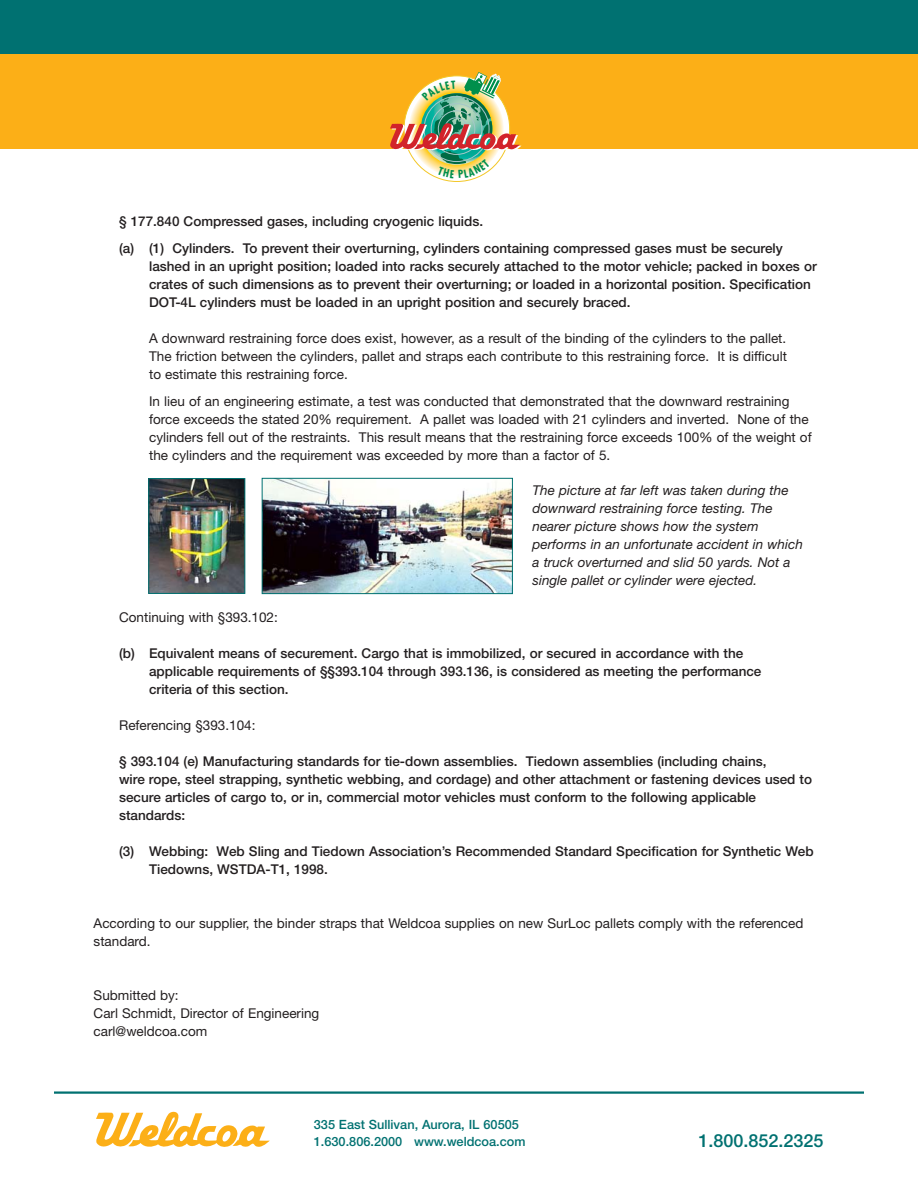
<style>
.page{position:relative;width:918px;height:1188px;background:#fff}
.page>*{position:absolute;margin:0;border:0;box-sizing:border-box;transform-origin:0 0}
.t1{font:500 18px "Helvetica Neue";color:#007171}
.t2{font:500 13.5px/18px "Helvetica Neue";color:#231f20}
.t3{font:13.5px/18px "Helvetica Neue";color:#231f20}
.t4{font:italic 13.5px/18px "Helvetica Neue";color:#231f20}
.t5{font:500 12.75px/16.5px "Helvetica Neue";color:#007171}
</style>
<div class="page">
<div style="left:0;top:0;width:918px;height:148px;background:#007171"></div>
<div style="left:0;top:54px;width:918px;height:94px;background:#fcaf17"></div>
<svg style="left:96px;top:1112px;width:174px;height:35px"></svg>
<hr style="left:54px;top:1091px;width:810px;height:3px;background:#007171">
<img style="left:150px;top:480px;width:93px;height:112px">
<div style="left:148px;top:478px;width:97px;height:116px;border:1px solid #007171"></div>
<img style="left:264px;top:480px;width:247px;height:112px">
<div style="left:262px;top:478px;width:251px;height:116px;border:1px solid #007171"></div>
<img style="left:390px;top:72px;width:131px;height:106px">
<p class="t2" style="left:119px;top:209px;width:665px;line-height:27px">§ 177.840 Compressed gases, including cryogenic liquids.<br>(a) (1) Cylinders. To prevent their overturning, cylinders containing compressed gases must be securely</p>
<p class="t2" style="left:149px;top:258px;width:669px">lashed in an upright position; loaded into racks securely attached to the motor vehicle; packed in boxes or crates of such dimensions as to prevent their overturning; or loaded in a horizontal position. Specification<br>DOT-4L cylinders must be loaded in an upright position and securely braced.</p>
<p class="t3" style="left:149px;top:330px;width:639px;text-align:justify">A downward restraining force does exist, however, as a result of the binding of the cylinders to the pallet.<br>The friction between the cylinders, pallet and straps each contribute to this restraining force. It is difficult to estimate this restraining force.</p>
<p class="t3" style="left:149px;top:393px;width:664px">In lieu of an engineering estimate, a test was conducted that demonstrated that the downward restraining force exceeds the stated 20% requirement. A pallet was loaded with 21 cylinders and inverted. None of the cylinders fell out of the restraints. This result means that the restraining force exceeds 100% of the weight of the cylinders and the requirement was exceeded by more than a factor of 5.</p>
<p class="t4" style="left:533px;top:483px;width:272px">The picture at far left was taken during the downward restraining force testing. The nearer picture shows how the system performs in an unfortunate accident in which a truck overturned and slid 50 yards. Not a single pallet or cylinder were ejected.</p>
<p class="t3" style="left:119px;top:609px;width:160px">Continuing with §393.102:</p>
<p class="t2" style="left:149px;top:645px;width:614px;text-indent:-30px">(b) Equivalent means of securement. Cargo that is immobilized, or secured in accordance with the applicable requirements of §§393.104 through 393.136, is considered as meeting the performance criteria of this section.</p>
<p class="t3" style="left:119px;top:717px;width:138px">Referencing §393.104:</p>
<p class="t2" style="left:119px;top:753px;width:695px">§ 393.104 (e) Manufacturing standards for tie-down assemblies. Tiedown assemblies (including chains,<br>wire rope, steel strapping, synthetic webbing, and cordage) and other attachment or fastening devices used to secure articles of cargo to, or in, commercial motor vehicles must conform to the following applicable standards:</p>
<p class="t2" style="left:149px;top:843px;width:666px;text-indent:-30px">(3) Webbing: Web Sling and Tiedown Association’s Recommended Standard Specification for Synthetic Web<br>Tiedowns, WSTDA-T1, 1998.</p>
<p class="t3" style="left:94px;top:915px;width:711px">According to our supplier, the binder straps that Weldcoa supplies on new SurLoc pallets comply with the referenced standard.</p>
<p class="t3" style="left:94px;top:987px;width:227px">Submitted by:<br>Carl Schmidt, Director of Engineering carl@weldcoa.com</p>
<p class="t5" style="left:314px;top:1118px;width:213px">335 East Sullivan, Aurora, IL 60505<br>1.630.806.2000 www.weldcoa.com</p>
<h1 class="t1" style="left:698px;top:1134px;width:127px">1.800.852.2325</h1>
</div>
